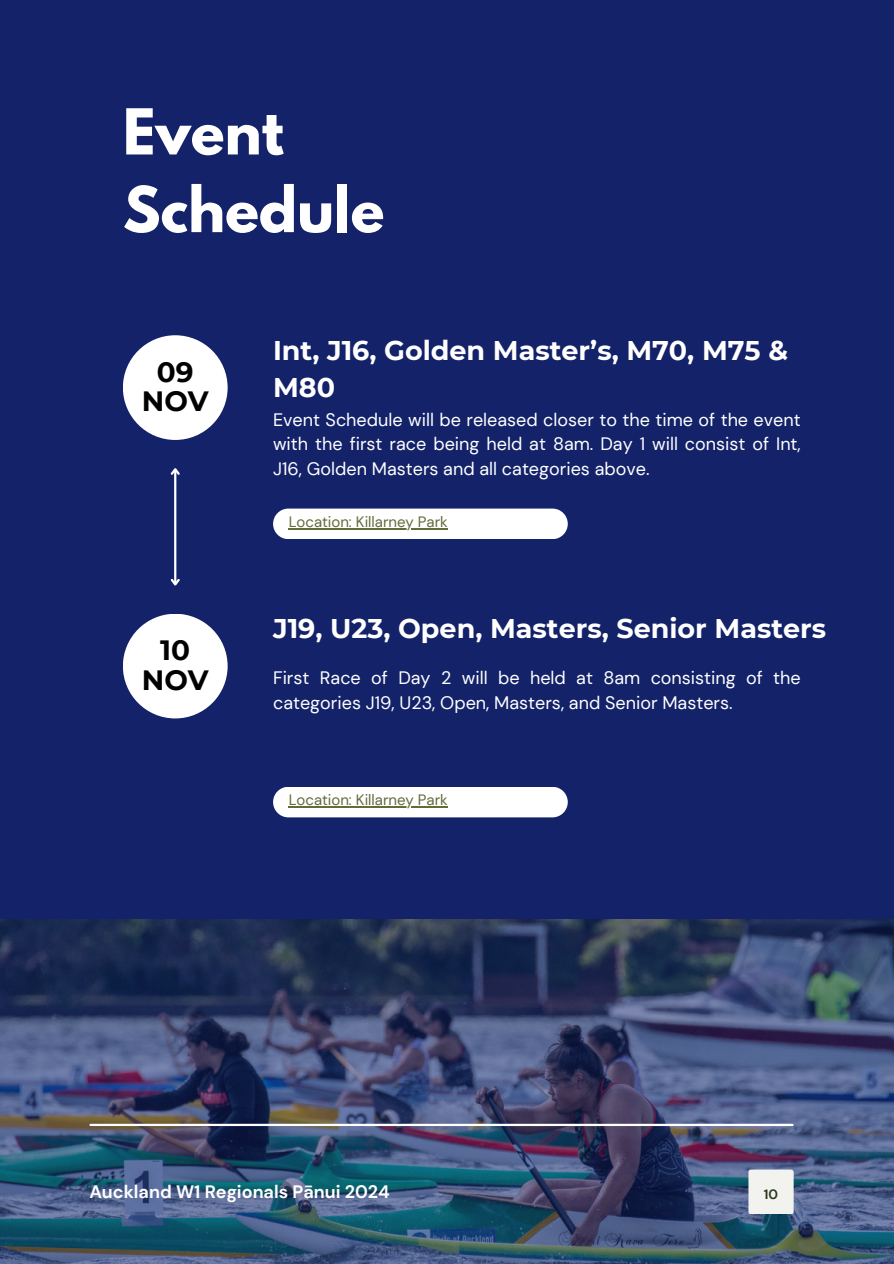
<style>
.page{position:relative;width:894px;height:1264px;background:#fff}
.page>*{position:absolute;margin:0;border:0;box-sizing:border-box;transform-origin:0 0}
.t1{font:700 55.95px/77.7px "League Spartan";color:#fff}
.t2{font:700 27.9px "Montserrat";color:#000}
.t3{font:700 27px/37.2px "Montserrat";color:#fff}
.t4{font:18px/24.8px "DM Sans";color:#fff;text-align:justify}
.t5{font:700 18px "DM Sans";color:#fff}
.t6{font:15px "DM Sans";color:#616c39}
.t7{font:700 13.5px "DM Sans";color:#2b391f}
</style>
<div class="page">
<div style="left:0;top:0;width:893px;height:1263px;background:#132269"></div>
<img style="left:0;top:919px;width:893px;height:344px">
<div style="left:748px;top:1169px;width:45px;height:45px;background:#f2f3ee;border-radius:2px"></div>
<hr style="left:90px;top:1123px;width:702px;height:2px;background:#fff">
<div style="left:123px;top:335px;width:104px;height:105px;background:#fff;border-radius:50%"></div>
<hr style="left:174px;top:469px;width:2px;height:115px;background:#fff">
<svg style="left:170px;top:577px;width:10px;height:9px"></svg>
<svg style="left:170px;top:468px;width:10px;height:9px"></svg>
<div style="left:123px;top:613px;width:104px;height:105px;background:#fff;border-radius:50%"></div>
<div style="left:273px;top:508px;width:294px;height:31px;background:#fff;border-radius:15px"></div>
<div style="left:273px;top:786px;width:294px;height:31px;background:#fff;border-radius:15px"></div>
<hr style="left:288px;top:528px;width:159px;height:1px;background:#616c39">
<hr style="left:288px;top:806px;width:159px;height:1px;background:#616c39">
<p class="t1" style="left:123px;top:100px;width:263px">Event<br>Schedule</p>
<h3 class="t2" style="left:157px;top:355px;width:38px">09</h3>
<p class="t2" style="left:142px;top:384px;width:68px">NOV</p>
<h5 class="t2" style="left:160px;top:633px;width:31px">10</h5>
<h3 class="t2" style="left:142px;top:662px;width:68px">NOV</h3>
<h5 class="t3" style="left:273px;top:331px;width:516px">Int, J16, Golden Master’s, M70, M75 &amp;<br>M80</h5>
<h2 class="t4" style="left:273px;top:407px;width:529px">Event Schedule will be released closer to the time of the event with the first race being held at 8am. Day 1 will consist of Int, J16, Golden Masters and all categories above.</h2>
<h2 class="t6" style="left:288px;top:512px;width:160px">Location: Killarney Park</h2>
<p class="t3" style="left:273px;top:609px;width:554px">J19, U23, Open, Masters, Senior Masters</p>
<p class="t4" style="left:273px;top:665px;width:529px">First Race of Day 2 will be held at 8am consisting of the categories J19, U23, Open, Masters, and Senior Masters.</p>
<p class="t6" style="left:288px;top:790px;width:160px">Location: Killarney Park</p>
<h1 class="t5" style="left:89px;top:1179px;width:302px">Auckland W1 Regionals Pānui 2024</h1>
<h4 class="t7" style="left:763px;top:1185px;width:16px">10</h4>
</div>
